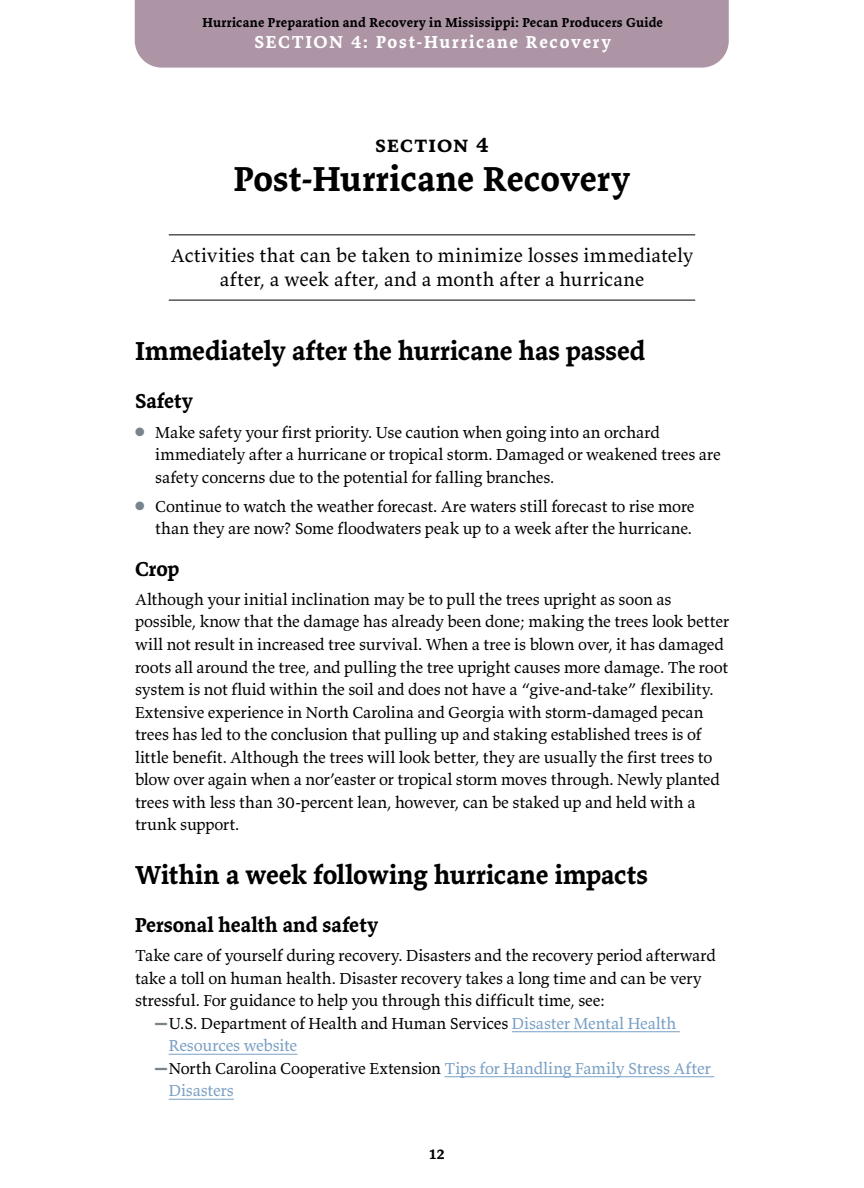
<style>
.page{position:relative;width:864px;height:1188px;background:#fff}
.page>*{position:absolute;margin:0;border:0;box-sizing:border-box;transform-origin:0 0}
.t1{font:700 36px "Valkyrie T3";letter-spacing:.005em;color:#000}
.t2{font:700 27px "Valkyrie T3";color:#000}
.t3{font:700 22.5px "Valkyrie C3";letter-spacing:-.005em;color:#000}
.t4{font:700 21px "Valkyrie T3";color:#000}
.t5{font:19.5px/24px "Valkyrie T3";letter-spacing:.005em;color:#000;text-align:center}
.t6{font:700 18px "Valkyrie T3";letter-spacing:.1em;color:#fff}
.t7{font:16.5px/22.5px "Valkyrie T3";letter-spacing:-.01em;color:#000}
.t8{font:16.5px "Valkyrie T3";letter-spacing:-.01em;color:#799fc4}
.t9{font:700 15px "Valkyrie T3";color:#000}
.t10{font:700 13.5px "Valkyrie T3";letter-spacing:.02em;color:#000}
.s1{color:#79858d}
.s2{font-family:"Times New Roman";font-size:12px;color:#79858d}
.s3{color:#799fc4}
</style>
<div class="page">
<div style="left:135px;top:0;width:594px;height:68px;background:#ad95a6"></div>
<hr style="left:169px;top:234px;width:526px;height:1px;background:#000">
<hr style="left:169px;top:300px;width:526px;height:1px;background:#000">
<hr style="left:512px;top:1031px;width:168px;height:1px;background:#799fc4">
<hr style="left:169px;top:1054px;width:128px;height:1px;background:#799fc4">
<hr style="left:445px;top:1076px;width:269px;height:1px;background:#799fc4">
<hr style="left:169px;top:1099px;width:65px;height:1px;background:#799fc4">
<p class="t10" style="left:203px;top:14px;width:462px">Hurricane Preparation and Recovery in Mississippi: Pecan Producers Guide</p>
<p class="t6" style="left:254px;top:30px;width:358px">SECTION 4: Post-Hurricane Recovery</p>
<h3 class="t3" style="left:374px;top:131px;width:117px">section 4</h3>
<h1 class="t1" style="left:234px;top:156px;width:398px">Post-Hurricane Recovery</h1>
<p class="t5" style="left:171px;top:243px;width:524px">Activities that can be taken to minimize losses immediately after, a week after, and a month after a hurricane</p>
<h2 class="t2" style="left:135px;top:334px;width:512px">Immediately after the hurricane has passed</h2>
<p class="t4" style="left:135px;top:388px;width:60px">Safety</p>
<p class="t7" style="left:155px;top:420px;width:567px;text-indent:-20px"><span class="s1">●</span> Make safety your first priority. Use caution when going into an orchard immediately after a hurricane or tropical storm. Damaged or weakened trees are safety concerns due to the potential for falling branches.</p>
<p class="t7" style="left:135px;top:495px;width:561px;text-align:right"><span class="s1">●</span> Continue to watch the weather forecast. Are waters still forecast to rise more than they are now? Some floodwaters peak up to a week after the hurricane.</p>
<p class="t4" style="left:135px;top:555px;width:46px">Crop</p>
<p class="t7" style="left:135px;top:588px;width:596px">Although your initial inclination may be to pull the trees upright as soon as possible, know that the damage has already been done; making the trees look better will not result in increased tree survival. When a tree is blown over, it has damaged roots all around the tree, and pulling the tree upright causes more damage. The root system is not fluid within the soil and does not have a “give-and-take” flexibility.<br>Extensive experience in North Carolina and Georgia with storm-damaged pecan trees has led to the conclusion that pulling up and staking established trees is of little benefit. Although the trees will look better, they are usually the first trees to blow over again when a nor’easter or tropical storm moves through. Newly planted trees with less than 30-percent lean, however, can be staked up and held with a trunk support.</p>
<h2 class="t2" style="left:135px;top:858px;width:514px">Within a week following hurricane impacts</h2>
<p class="t4" style="left:135px;top:912px;width:245px">Personal health and safety</p>
<p class="t7" style="left:135px;top:944px;width:582px">Take care of yourself during recovery. Disasters and the recovery period afterward</p>
<p class="t7" style="left:135px;top:966px;width:568px">take a toll on human health. Disaster recovery takes a long time and can be very</p>
<p class="t7" style="left:135px;top:989px;width:472px">stressful. For guidance to help you through this difficult time, see:</p>
<p class="t7" style="left:155px;top:1011px;width:523px"><span class="s2">▬</span>U.S. Department of Health and Human Services <span class="s3">Disaster Mental Health</span></p>
<p class="t8" style="left:169px;top:1035px;width:130px">Resources website</p>
<p class="t7" style="left:155px;top:1056px;width:557px"><span class="s2">▬</span>North Carolina Cooperative Extension <span class="s3">Tips for Handling Family Stress After</span></p>
<p class="t8" style="left:169px;top:1080px;width:67px">Disasters</p>
<p class="t9" style="left:429px;top:1144px;width:17px">12</p>
</div>
